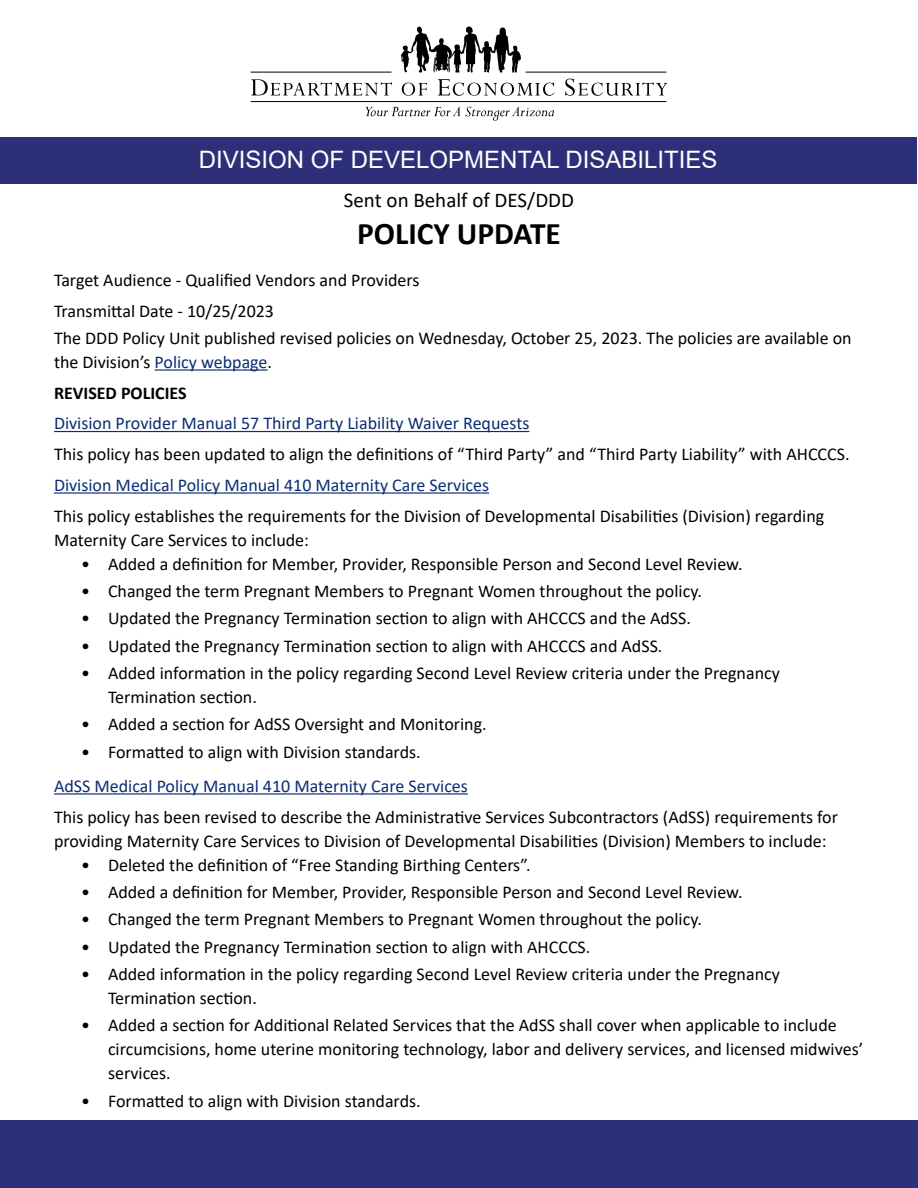
<style>
.page{position:relative;width:918px;height:1188px;background:#fff}
.page>*{position:absolute;margin:0;border:0;box-sizing:border-box;transform-origin:0 0}
.t1{font:700 31.5px "Calibri";color:#000}
.t2{font:24px "Arial";color:#fff}
.t3{font:21px "Calibri";color:#000}
.t4{font:18px/24px "Calibri";color:#000}
.t5{font:18px "Calibri";color:#0b2d72}
.t6{font:700 18px "Calibri";color:#000}
.s1{color:#0b2d72}
</style>
<div class="page">
<div style="left:0;top:1120px;width:918px;height:68px;background:#2d3079"></div>
<div style="left:1px;top:138px;width:916px;height:46px;background:#2d3079"></div>
<svg style="left:251px;top:79px;width:141px;height:16px"></svg>
<svg style="left:366px;top:107px;width:188px;height:14px"></svg>
<svg style="left:401px;top:27px;width:120px;height:46px"></svg>
<svg style="left:402px;top:83px;width:25px;height:13px"></svg>
<svg style="left:438px;top:79px;width:116px;height:17px"></svg>
<svg style="left:565px;top:79px;width:102px;height:17px"></svg>
<hr style="left:251px;top:72px;width:141px;height:1px;background:#000">
<hr style="left:526px;top:72px;width:140px;height:1px;background:#000">
<hr style="left:251px;top:101px;width:415px;height:1px;background:#000">
<hr style="left:155px;top:369px;width:113px;height:2px;background:#0b2d72">
<hr style="left:54px;top:431px;width:475px;height:1px;background:#0b2d72">
<hr style="left:54px;top:492px;width:435px;height:2px;background:#0b2d72">
<hr style="left:54px;top:793px;width:414px;height:2px;background:#0b2d72">
<h2 class="t2" style="left:199px;top:143px;width:520px">DIVISION OF DEVELOPMENTAL DISABILITIES</h2>
<p class="t3" style="left:344px;top:185px;width:232px">Sent on Behalf of DES/DDD</p>
<h1 class="t1" style="left:357px;top:212px;width:205px">POLICY UPDATE</h1>
<p class="t4" style="left:54px;top:264px;width:367px;line-height:31px">Target Audience - Qualified Vendors and Providers<br>Transmittal Date - 10/25/2023</p>
<p class="t4" style="left:54px;top:326px;width:799px">The DDD Policy Unit published revised policies on Wednesday, October 25, 2023. The policies are available on the Division’s <span class="s1">Policy webpage</span>.</p>
<p class="t6" style="left:54px;top:380px;width:134px">REVISED POLICIES</p>
<p class="t5" style="left:54px;top:411px;width:477px">Division Provider Manual 57 Third Party Liability Waiver Requests</p>
<p class="t4" style="left:54px;top:442px;width:797px">This policy has been updated to align the definitions of “Third Party” and “Third Party Liability” with AHCCCS.</p>
<p class="t5" style="left:54px;top:472px;width:437px">Division Medical Policy Manual 410 Maternity Care Services</p>
<p class="t4" style="left:54px;top:503px;width:772px">This policy establishes the requirements for the Division of Developmental Disabilities (Division) regarding<br>Maternity Care Services to include:</p>
<p class="t4" style="left:81px;top:551px;width:663px">• Added a definition for Member, Provider, Responsible Person and Second Level Review.</p>
<p class="t4" style="left:81px;top:579px;width:622px">• Changed the term Pregnant Members to Pregnant Women throughout the policy.</p>
<p class="t4" style="left:81px;top:606px;width:611px">• Updated the Pregnancy Termination section to align with AHCCCS and the AdSS.</p>
<p class="t4" style="left:81px;top:633px;width:583px">• Updated the Pregnancy Termination section to align with AHCCCS and AdSS.</p>
<p class="t4" style="left:108px;top:661px;width:673px;text-indent:-27px">• Added information in the policy regarding Second Level Review criteria under the Pregnancy<br>Termination section.</p>
<p class="t4" style="left:81px;top:712px;width:407px">• Added a section for AdSS Oversight and Monitoring.</p>
<p class="t4" style="left:81px;top:739px;width:341px">• Formatted to align with Division standards.</p>
<p class="t5" style="left:54px;top:773px;width:415px">AdSS Medical Policy Manual 410 Maternity Care Services</p>
<p class="t4" style="left:54px;top:804px;width:786px">This policy has been revised to describe the Administrative Services Subcontractors (AdSS) requirements for providing Maternity Care Services to Division of Developmental Disabilities (Division) Members to include:</p>
<p class="t4" style="left:81px;top:852px;width:451px">• Deleted the definition of “Free Standing Birthing Centers”.</p>
<p class="t4" style="left:81px;top:879px;width:663px">• Added a definition for Member, Provider, Responsible Person and Second Level Review.</p>
<p class="t4" style="left:81px;top:907px;width:622px">• Changed the term Pregnant Members to Pregnant Women throughout the policy.</p>
<p class="t4" style="left:81px;top:934px;width:511px">• Updated the Pregnancy Termination section to align with AHCCCS.</p>
<p class="t4" style="left:108px;top:962px;width:673px;text-indent:-27px">• Added information in the policy regarding Second Level Review criteria under the Pregnancy<br>Termination section.</p>
<p class="t4" style="left:108px;top:1013px;width:757px;text-indent:-27px">• Added a section for Additional Related Services that the AdSS shall cover when applicable to include circumcisions, home uterine monitoring technology, labor and delivery services, and licensed midwives’ services.</p>
<p class="t4" style="left:81px;top:1088px;width:341px">• Formatted to align with Division standards.</p>
</div>
